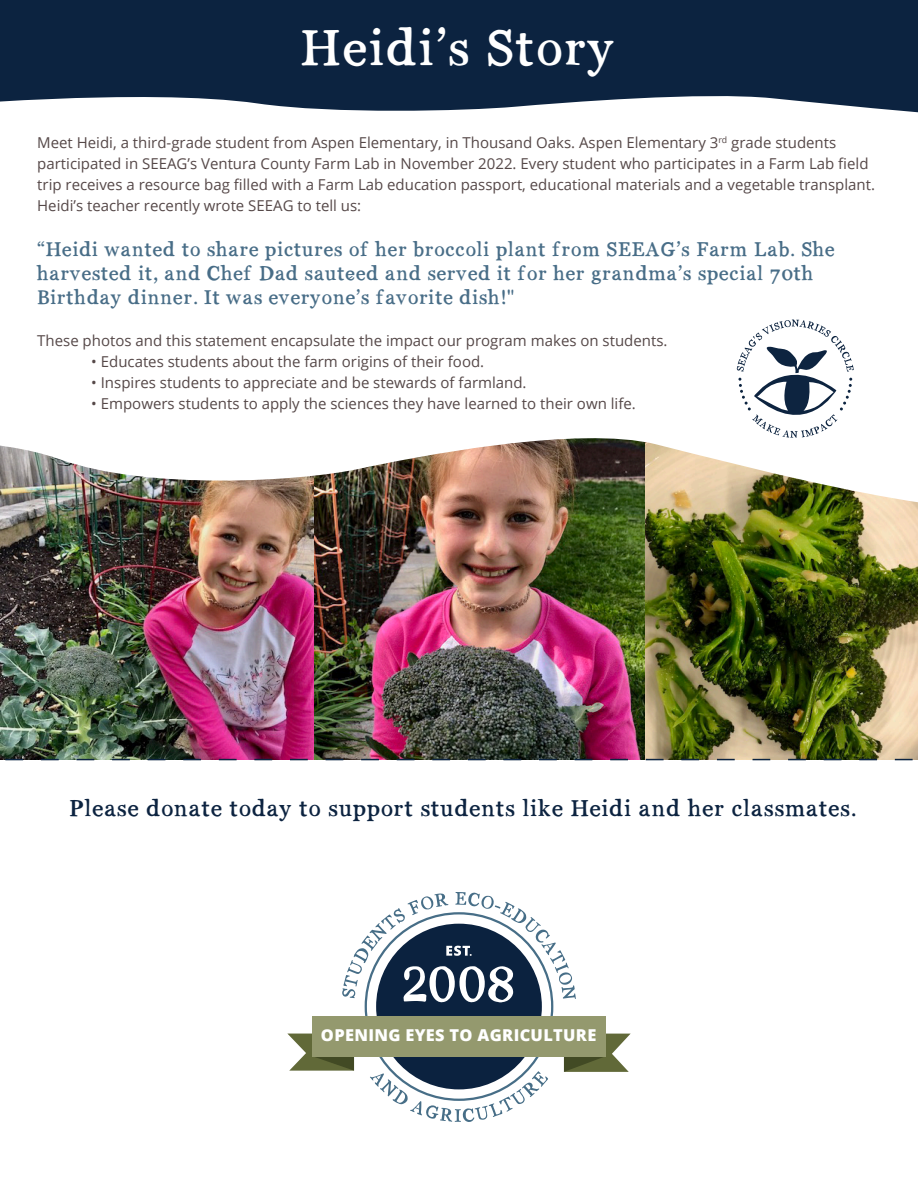
<style>
.page{position:relative;width:918px;height:1188px;background:#fff}
.page>*{position:absolute;margin:0;border:0;box-sizing:border-box;transform-origin:0 0}
.t1{font:49.5px "Hallelujah Serif";color:#fff}
.t2{font:22.5px "Hallelujah Serif";color:#0c2340}
.t3{font:19.5px/24px "Hallelujah Serif";color:#486d87}
.t4{font:800 16.35px "Open Sans";letter-spacing:.02em;color:#fff}
.t5{font:15px/21px "Open Sans";color:#554848}
</style>
<div class="page">
<img style="left:644px;top:536px;width:274px;height:223px">
<img style="left:0;top:536px;width:314px;height:223px">
<img style="left:314px;top:536px;width:330px;height:223px">
<img style="left:0;top:319px;width:918px;height:217px">
<svg style="left:737px;top:320px;width:117px;height:122px"></svg>
<svg style="left:0;top:759px;width:918px;height:1px"></svg>
<svg style="left:0;top:0;width:918px;height:113px;background:#213651"></svg>
<div style="left:376px;top:924px;width:166px;height:165px;background:#0b223f;border-radius:50%"></div>
<svg style="left:370px;top:1071px;width:178px;height:51px"></svg>
<svg style="left:564px;top:1034px;width:66px;height:38px"></svg>
<svg style="left:288px;top:1034px;width:66px;height:37px"></svg>
<div style="left:312px;top:1016px;width:294px;height:40px;background:#94996e"></div>
<svg style="left:342px;top:892px;width:234px;height:111px"></svg>
<p class="t1" style="left:301px;top:27px;width:318px">Heidi’s Story</p>
<p class="t5" style="left:37px;top:132px;width:839px">Meet Heidi, a third-grade student from Aspen Elementary, in Thousand Oaks. Aspen Elementary 3<sup>rd</sup> grade students participated in SEEAG’s Ventura County Farm Lab in November 2022. Every student who participates in a Farm Lab fi eld trip receives a resource bag fi lled with a Farm Lab education passport, educational materials and a vegetable transplant.<br>Heidi’s teacher recently wrote SEEAG to tell us:</p>
<p class="t3" style="left:37px;top:239px;width:800px">“Heidi wanted to share pictures of her broccoli plant from SEEAG’s Farm Lab. She harvested it, and Chef Dad sauteed and served it for her grandma’s special 70th<br>Birthday dinner. It was everyone’s favorite dish!"</p>
<p class="t5" style="left:37px;top:330px;width:632px">These photos and this statement encapsulate the impact our program makes on students.</p>
<p class="t5" style="left:91px;top:351px;width:395px">• Educates students about the farm origins of their food.</p>
<p class="t5" style="left:91px;top:372px;width:437px">• Inspires students to appreciate and be stewards of farmland.</p>
<p class="t5" style="left:91px;top:393px;width:546px">• Empowers students to apply the sciences they have learned to their own life.</p>
<p class="t2" style="left:70px;top:799px;width:789px">Please donate today to support students like Heidi and her classmates.</p>
<p class="t4" style="left:321px;top:1023px;width:277px">OPENING EYES TO AGRICULTURE</p>
</div>
